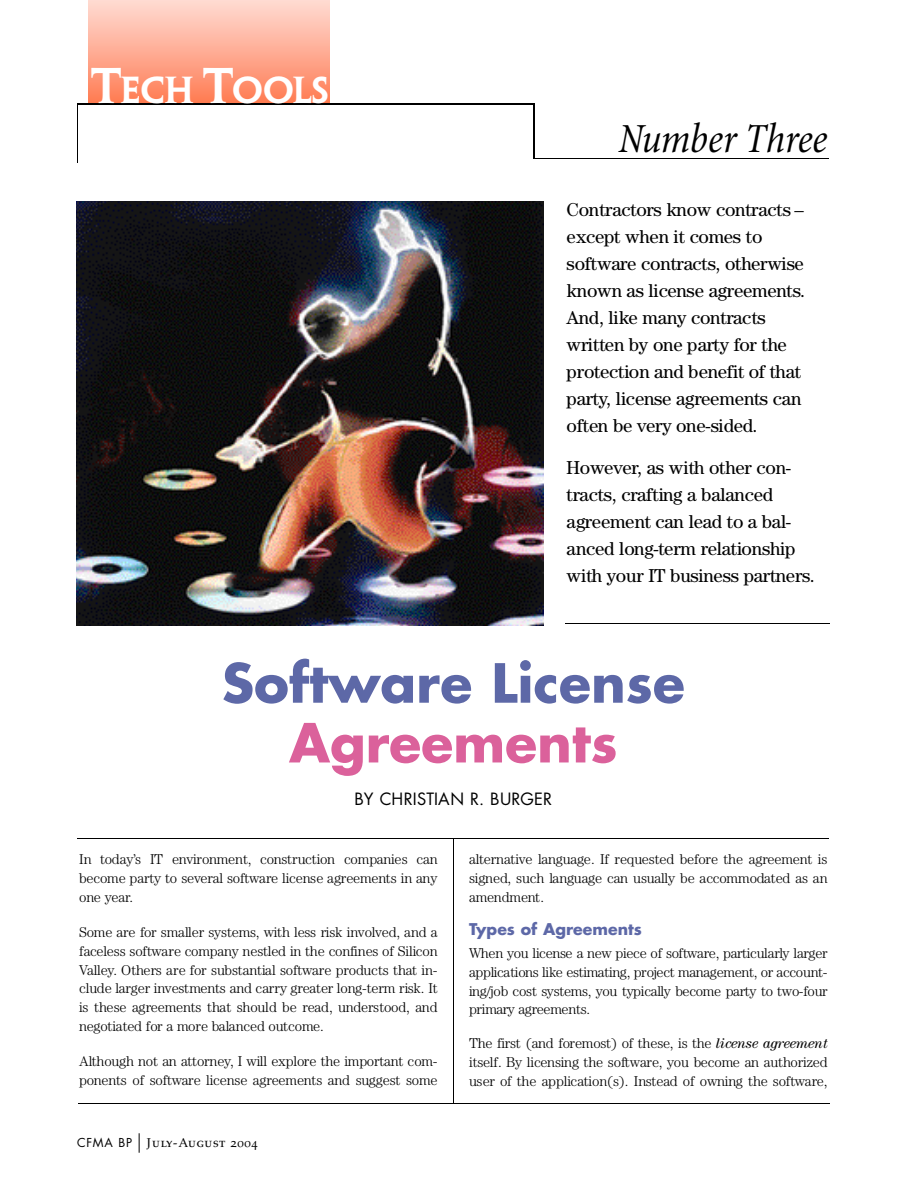
<style>
.page{position:relative;width:918px;height:1188px;background:#fff}
.page>*{position:absolute;margin:0;border:0;box-sizing:border-box;transform-origin:0 0}
.t1{font:700 52.5px "Futura";color:#5d68a7}
.t2{font:700 52.5px "Futura";color:#db619b}
.t3{font:italic condensed 42px "Minion";letter-spacing:-.01em;color:#000}
.t4{font:33.75px "Penumbra Semibold Serif";color:#fff}
.t5{font:18.75px/27px "Century";letter-spacing:-.02em;color:#000}
.t6{font:16.5px "Futura";color:#000}
.t7{font:700 15.75px "Futura";color:#5d68a7}
.t8{font:300 14.25px/18.8px "Century";letter-spacing:-.02em;color:#000;text-align:justify}
.t9{font:12.75px "Palatino SC";letter-spacing:.035em;color:#000}
.s1{font-size:45px}
.s2{font-family:"Futura";font-size:12px}
.s3{font-weight:400;font-style:italic}
</style>
<div class="page">
<hr style="left:78px;top:1103px;width:752px;height:1px;background:#000">
<hr style="left:453px;top:838px;width:1px;height:266px;background:#000">
<img style="left:88px;top:0;width:242px;height:105px">
<hr style="left:78px;top:103px;width:456px;height:1px;background:#000">
<hr style="left:534px;top:103px;width:1px;height:56px;background:#000">
<hr style="left:534px;top:158px;width:295px;height:1px;background:#000">
<hr style="left:77px;top:103px;width:1px;height:60px;background:#000">
<hr style="left:565px;top:623px;width:264px;height:1px;background:#000">
<img style="left:76px;top:201px;width:468px;height:425px">
<hr style="left:78px;top:838px;width:751px;height:1px;background:#000">
<svg style="left:139px;top:1133px;width:1px;height:20px"></svg>
<h3 class="t4" style="left:91px;top:72px;width:240px"><span class="s1">T</span>E C H <span class="s1">T</span>OOL S</h3>
<h2 class="t3" style="left:618px;top:122px;width:210px">Number Three</h2>
<p class="t5" style="left:567px;top:198px;width:240px">Contractors know contracts – except when it comes to software contracts, otherwise known as license agreements.<br>And, like many contracts written by one party for the protection and benefit of that p a r ty, license agreements can often be very one-sided.</p>
<h3 class="t5" style="left:567px;top:456px;width:250px">H o w e v e r, as with other con&shy;tracts, crafting a balanced agreement can lead to a bal&shy;anced long-term relationship with your IT business partners.</h3>
<h1 class="t1" style="left:222px;top:659px;width:465px">Software License</h1>
<h1 class="t2" style="left:289px;top:719px;width:330px">Agreements</h1>
<p class="t6" style="left:355px;top:791px;width:199px">BY CHRISTIAN R. BURGER</p>
<p class="t8" style="left:79px;top:851px;width:360px">In today’s IT environment, construction companies can become party to several software license agreements in any one year.</p>
<p class="t8" style="left:79px;top:924px;width:360px">Some are for smaller systems, with less risk involved, and a faceless software company nestled in the confines of Silicon Va lle y. Others are for substantial software products that in&shy;clude larger investments and carry greater long-term risk. It is these agreements that should be read, understood, and negotiated for a more balanced outcome.</p>
<p class="t8" style="left:79px;top:1053px;width:360px">Although not an attorney, I will explore the important com&shy;ponents of software license agreements and suggest some</p>
<p class="t9" style="left:77px;top:1138px;width:182px"><span class="s2">CFMA BP</span> J u ly - August 2004</p>
<p class="t8" style="left:469px;top:851px;width:360px">alternative language. If requested before the agreement is signed, such language can usually be accommodated as an amendment.</p>
<p class="t7" style="left:469px;top:922px;width:174px">Types of Agreements</p>
<p class="t8" style="left:469px;top:945px;width:360px">When you license a new piece of software, particularly larger applications like estimating, project management, or account&shy;ing/job cost systems, you typically become party to two-four primary agreements.</p>
<p class="t8" style="left:469px;top:1035px;width:360px">The first (and foremost) of these, is the <span class="s3">license agreement </span>itself. By licensing the software, you become an authorized user of the application(s). Instead of owning the software,</p>
</div>
